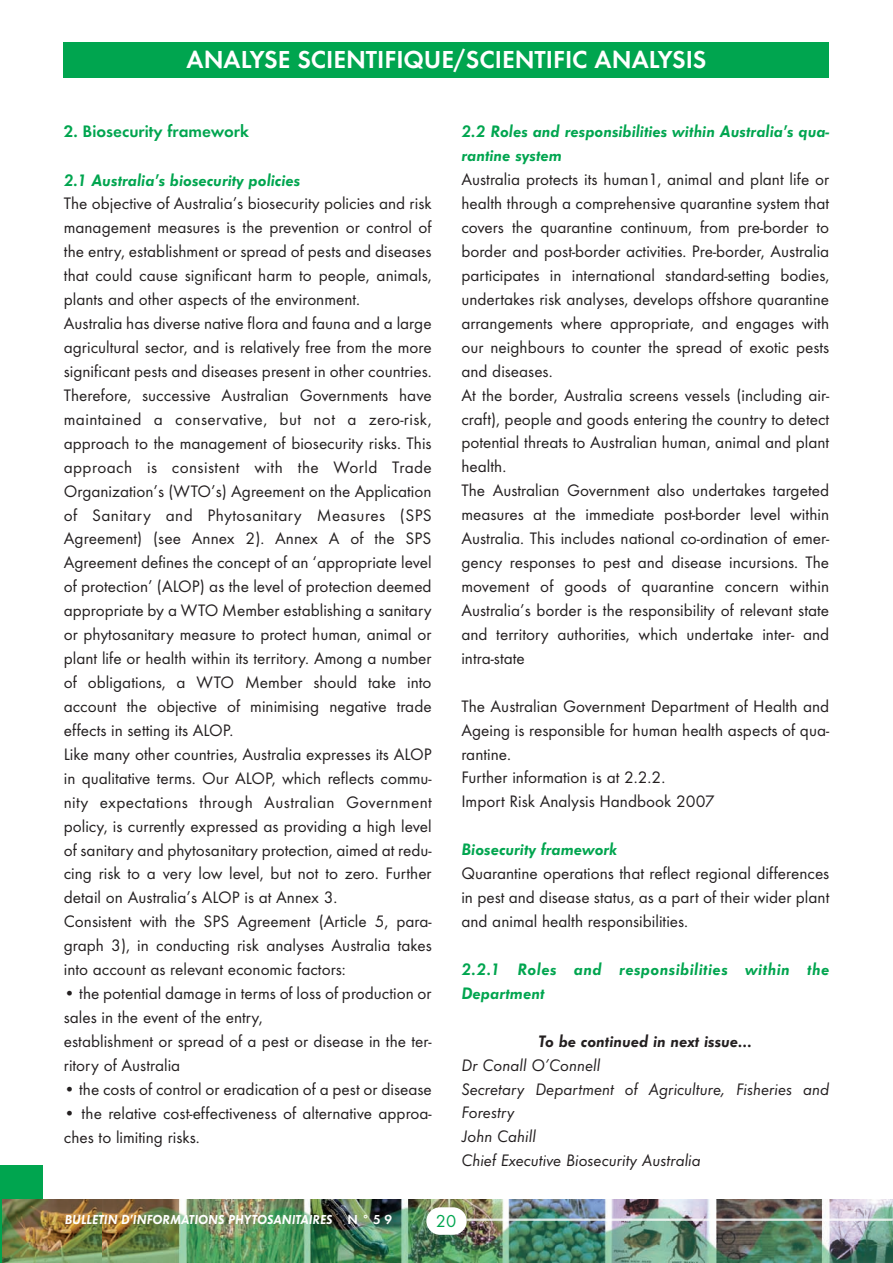
<style>
.page{position:relative;width:893px;height:1263px;background:#fff}
.page>*{position:absolute;margin:0;border:0;box-sizing:border-box;transform-origin:0 0}
.t1{font:700 25.5px "Function";color:#fff}
.t2{font:18px "Function";color:#00a54f}
.t3{font:17.25px/23.9px "Function";color:#231f20}
.t4{font:italic 700 17.25px/24px "Function";color:#00a54f}
.t5{font:italic 17.25px/23.7px "Function";color:#231f20}
.t6{font:italic 700 17.25px/24px "Function";letter-spacing:.025em;color:#00a54f}
.t7{font:italic 700 17.25px "Function";color:#231f20}
.t8{font:700 17.25px "Function";color:#00a54f}
.t9{font:italic 700 13.5px "Function";color:#fff}
.s1{font-style:normal}
</style>
<div class="page">
<div style="left:0;top:1165px;width:43px;height:98px;background:#00a54f"></div>
<img style="left:101px;top:1199px;width:792px;height:64px">
<img style="left:2px;top:1199px;width:99px;height:64px">
<div style="left:426px;top:1207px;width:41px;height:28px;background:#fff;border-radius:14px"></div>
<hr style="left:467px;top:1220px;width:426px;height:1px;background:#fff">
<hr style="left:467px;top:1219px;width:426px;height:1px;background:#fff">
<div style="left:64px;top:42px;width:765px;height:35px;background:#00a54f"></div>
<h1 class="t1" style="left:187px;top:45px;width:521px">ANALYSE SCIENTIFIQUE/SCIENTIFIC ANALYSIS</h1>
<p class="t8" style="left:64px;top:121px;width:187px">2. Biosecurity framework</p>
<p class="t4" style="left:64px;top:168px;width:238px">2.1 Australia’s biosecurity policies</p>
<p class="t3" style="left:64px;top:192px;width:370px">The objective of Australia’s biosecurity policies and risk management measures is the prevention or control of the entry, establishment or spread of pests and diseases that could cause significant harm to people, animals, plants and other aspects of the environment.<br>Australia has diverse native flora and fauna and a large agricultural sector, and is relatively free from the more significant pests and diseases present in other countries.<br>Therefore, successive Australian Governments have maintained a conservative, but not a zero-risk, approach to the management of biosecurity risks. This approach is consistent with the World Trade Organization’s (WTO’s) Agreement on the Application of Sanitary and Phytosanitary Measures (SPS Agreement) (see Annex 2). Annex A of the SPS Agreement defines the concept of an ‘appropriate level of protection’ (ALOP) as the level of protection deemed appropriate by a WTO Member establishing a sanitary or phytosanitary measure to protect human, animal or plant life or health within its territory. Among a number of obligations, a WTO Member should take into account the objective of minimising negative trade effects in setting its ALOP.<br>Like many other countries, Australia expresses its ALOP in qualitative terms. Our ALOP, which reflects commu&shy;nity expectations through Australian Government policy, is currently expressed as providing a high level of sanitary and phytosanitary protection, aimed at redu&shy;cing risk to a very low level, but not to zero. Further detail on Australia’s ALOP is at Annex 3.<br>Consistent with the SPS Agreement (Article 5, para&shy;graph 3), in conducting risk analyses Australia takes into account as relevant economic factors:</p>
<p class="t3" style="left:64px;top:981px;width:369px">• the potential damage in terms of loss of production or sales in the event of the entry,<br>establishment or spread of a pest or disease in the ter&shy;ritory of Australia</p>
<p class="t3" style="left:64px;top:1077px;width:369px">• the costs of control or eradication of a pest or disease</p>
<p class="t3" style="left:64px;top:1101px;width:369px">• the relative cost-effectiveness of alternative approa&shy;ches to limiting risks.</p>
<p class="t4" style="left:461px;top:120px;width:370px">2.2 Roles and responsibilities within Australia’s qua&shy;rantine system</p>
<p class="t3" style="left:461px;top:168px;width:369px">Australia protects its human1, animal and plant life or health through a comprehensive quarantine system that covers the quarantine continuum, from pre-border to border and post-border activities. Pre-border, Australia participates in international standard-setting bodies, undertakes risk analyses, develops offshore quarantine arrangements where appropriate, and engages with our neighbours to counter the spread of exotic pests and diseases.<br>At the border, Australia screens vessels (including air&shy;craft), people and goods entering the country to detect potential threats to Australian human, animal and plant health.<br>The Australian Government also undertakes targeted measures at the immediate post-border level within Australia. This includes national co-ordination of emer&shy;gency responses to pest and disease incursions. The movement of goods of quarantine concern within Australia’s border is the responsibility of relevant state and territory authorities, which undertake inter- and intra-state</p>
<p class="t3" style="left:461px;top:694px;width:369px">The Australian Government Department of Health and Ageing is responsible for human health aspects of qua&shy;rantine.<br>Further information is at 2.2.2.<br>Import Risk Analysis Handbook 2007</p>
<p class="t4" style="left:461px;top:838px;width:157px">Biosecurity framework</p>
<p class="t3" style="left:461px;top:862px;width:369px;text-align:justify">Quarantine operations that reflect regional differences in pest and disease status, as a part of their wider plant and animal health responsibilities.</p>
<p class="t6" style="left:461px;top:957px;width:370px">2.2.1 Roles and responsibilities within the<br>Department</p>
<p class="t7" style="left:539px;top:1031px;width:215px">To be continued in next issue...</p>
<p class="t5" style="left:461px;top:1053px;width:369px">Dr Conall O’Connell<br>Secretary Department of Agriculture, Fisheries and<br>Forestry<br>John Cahill<br>Chief Executive Biosecurity Australia</p>
<p class="t9" style="left:65px;top:1212px;width:329px">BULLETIN D’INFORMATIONS PHYTOSANITAIRES <span class="s1">N ° 5 9</span></p>
<p class="t2" style="left:436px;top:1211px;width:22px">20</p>
</div>
